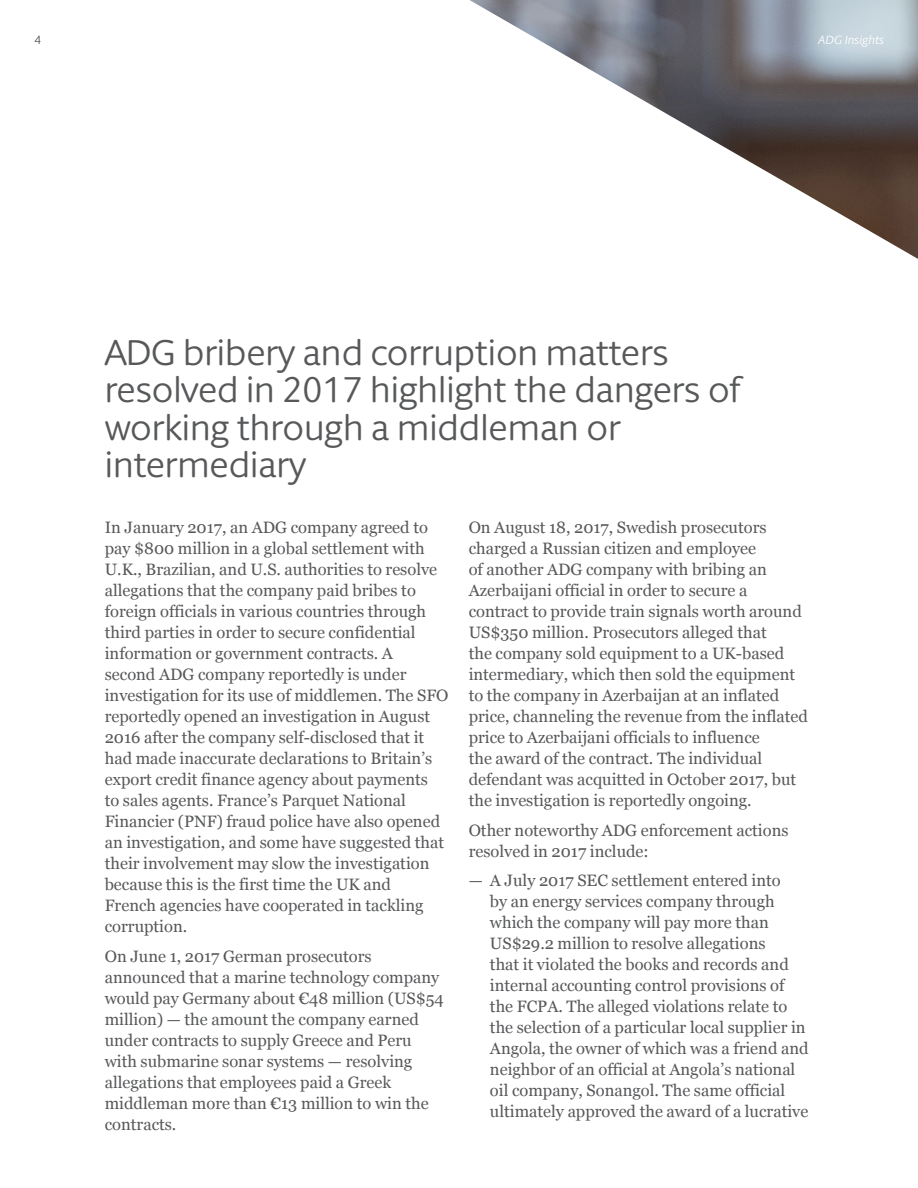
<style>
.page{position:relative;width:918px;height:1188px;background:#fff}
.page>*{position:absolute;margin:0;border:0;box-sizing:border-box;transform-origin:0 0}
.BRO_Subheading{font:36px/37.5px "Berlingske Sans Round";color:#57585a}
.BRO_Body_copy{font:16.5px/21px "Georgia";color:#57585a}
.t1{font:italic 12px "Berlingske Sans Round";color:#fff}
.t2{font:12px "Berlingske Sans Round";color:#57585a}
</style>
<div class="page">
<svg style="left:470px;top:0;width:448px;height:259px"></svg>
<p class="t2" style="left:35px;top:31px;width:8px">4</p>
<p class="t1" style="left:818px;top:31px;width:67px">ADG Insights</p>
<p class="BRO_Subheading" style="left:105px;top:332px;width:638px">ADG bribery and corruption matters resolved in 2017 highlight the dangers of working through a middleman or intermediary</p>
<p class="BRO_Body_copy" style="left:105px;top:517px;width:345px">In January 2017, an ADG company agreed to pay $800 million in a global settlement with U.K., Brazilian, and U.S. authorities to resolve allegations that the company paid bribes to foreign officials in various countries through third parties in order to secure confidential information or government contracts. A<br>second ADG company reportedly is under investigation for its use of middlemen. The SFO reportedly opened an investigation in August 2016 after the company self-disclosed that it had made inaccurate declarations to Britain’s export credit finance agency about payments<br>to sales agents. France’s Parquet National Financier (PNF) fraud police have also opened an investigation, and some have suggested that their involvement may slow the investigation because this is the first time the UK and<br>French agencies have cooperated in tackling corruption.</p>
<p class="BRO_Body_copy" style="left:105px;top:946px;width:341px">On June 1, 2017 German prosecutors announced that a marine technology company would pay Germany about €48 million (US$54 million) — the amount the company earned under contracts to supply Greece and Peru with submarine sonar systems — resolving allegations that employees paid a Greek middleman more than €13 million to win the contracts.</p>
<p class="BRO_Body_copy" style="left:469px;top:517px;width:341px">On August 18, 2017, Swedish prosecutors charged a Russian citizen and employee<br>of another ADG company with bribing an Azerbaijani official in order to secure a contract to provide train signals worth around US$350 million. Prosecutors alleged that<br>the company sold equipment to a UK-based intermediary, which then sold the equipment to the company in Azerbaijan at an inflated price, channeling the revenue from the inflated price to Azerbaijani officials to influence<br>the award of the contract. The individual defendant was acquitted in October 2017, but the investigation is reportedly ongoing.</p>
<p class="BRO_Body_copy" style="left:469px;top:820px;width:321px">Other noteworthy ADG enforcement actions resolved in 2017 include:</p>
<p class="BRO_Body_copy" style="left:490px;top:870px;width:320px;text-indent:-21px">— A July 2017 SEC settlement entered into<br>by an energy services company through which the company will pay more than US$29.2 million to resolve allegations<br>that it violated the books and records and internal accounting control provisions of the FCPA. The alleged violations relate to the selection of a particular local supplier in Angola, the owner of which was a friend and neighbor of an official at Angola’s national oil company, Sonangol. The same official ultimately approved the award of a lucrative</p>
</div>
